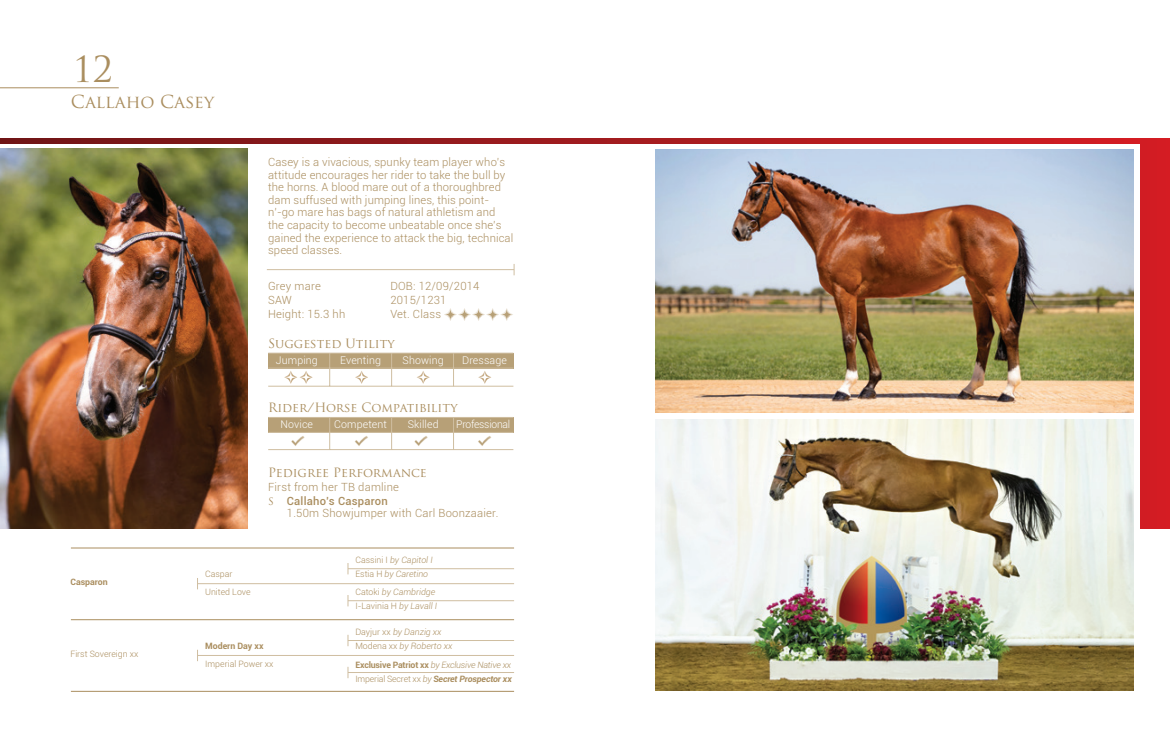
<style>
.page{position:relative;width:1170px;height:745px;background:#fff}
.page>*{position:absolute;margin:0;border:0;box-sizing:border-box;transform-origin:0 0}
.t1{font:35px "Trajan Pro";color:#aa8e5f}
.t2{font:17.5px "Trajan Pro";color:#aa8e5f}
.t3{font:12.5px "Trajan Pro";color:#aa8e5f}
.t4{font:300 11.25px/12.5px "Roboto";letter-spacing:.01em;color:#aa8e5f}
.t5{font:300 10.62px "Roboto";letter-spacing:.01em;color:#fff}
.t6{font:300 10.62px "Roboto";letter-spacing:-.02em;color:#fff}
.t7{font:italic 300 8.75px "Roboto";color:#aa8e5f}
.t8{font:300 8.75px "Roboto";color:#aa8e5f}
.t9{font:italic 300 8.75px "Roboto";letter-spacing:-.02em;color:#aa8e5f}
.t10{font:italic 700 8.75px "Roboto";letter-spacing:-.02em;color:#aa8e5f}
.t11{font:700 8.75px "Roboto";color:#aa8e5f}
.s1{font-family:"Trajan Pro";font-weight:400;font-size:10px}
.s2{font-weight:500}
.s3{font-style:normal}
.s4{font-style:italic}
.s5{font-weight:700;font-style:normal}
.s6{font-weight:300;font-style:normal}
.s7{font-weight:300}
</style>
<div class="page">
<hr style="left:0;top:87px;width:119px;height:1px;background:#aa8e5f">
<img style="left:655px;top:149px;width:478px;height:263px">
<svg style="left:0;top:138px;width:1140px;height:6px;background:#9f191d"></svg>
<div style="left:1140px;top:138px;width:29px;height:390px;background:#d21c23"></div>
<img style="left:0;top:149px;width:247px;height:378px">
<hr style="left:71px;top:619px;width:443px;height:1px;background:#aa8e5f">
<hr style="left:71px;top:547px;width:443px;height:1px;background:#aa8e5f">
<hr style="left:71px;top:690px;width:443px;height:1px;background:#aa8e5f">
<img style="left:655px;top:419px;width:478px;height:271px">
<hr style="left:348px;top:639px;width:166px;height:1px;background:#cfbea1">
<hr style="left:348px;top:671px;width:166px;height:1px;background:#cfbea1">
<hr style="left:197px;top:654px;width:317px;height:1px;background:#cfbea1">
<hr style="left:348px;top:568px;width:166px;height:1px;background:#cfbea1">
<hr style="left:348px;top:600px;width:166px;height:1px;background:#cfbea1">
<hr style="left:197px;top:583px;width:317px;height:1px;background:#cfbea1">
<hr style="left:267px;top:269px;width:247px;height:1px;background:#cfbea1">
<div style="left:268px;top:353px;width:245px;height:15px;background:#b7a077"></div>
<hr style="left:329px;top:353px;width:1px;height:33px;background:#cfbea1">
<hr style="left:391px;top:353px;width:1px;height:33px;background:#cfbea1">
<hr style="left:453px;top:353px;width:1px;height:33px;background:#cfbea1">
<hr style="left:268px;top:352px;width:245px;height:1px;background:#cfbea1">
<hr style="left:268px;top:367px;width:245px;height:1px;background:#cfbea1">
<hr style="left:268px;top:385px;width:245px;height:1px;background:#cfbea1">
<div style="left:268px;top:417px;width:245px;height:15px;background:#b7a077"></div>
<hr style="left:329px;top:417px;width:1px;height:32px;background:#cfbea1">
<hr style="left:391px;top:417px;width:1px;height:32px;background:#cfbea1">
<hr style="left:453px;top:417px;width:1px;height:32px;background:#cfbea1">
<hr style="left:268px;top:417px;width:245px;height:1px;background:#cfbea1">
<hr style="left:268px;top:432px;width:245px;height:1px;background:#cfbea1">
<hr style="left:268px;top:449px;width:245px;height:1px;background:#cfbea1">
<svg style="left:478px;top:436px;width:13px;height:10px"></svg>
<svg style="left:355px;top:436px;width:13px;height:10px"></svg>
<svg style="left:414px;top:436px;width:14px;height:10px"></svg>
<svg style="left:291px;top:436px;width:14px;height:10px"></svg>
<svg style="left:284px;top:371px;width:28px;height:12px"></svg>
<svg style="left:355px;top:371px;width:13px;height:12px"></svg>
<svg style="left:417px;top:371px;width:12px;height:12px"></svg>
<svg style="left:478px;top:371px;width:13px;height:12px"></svg>
<svg style="left:444px;top:308px;width:69px;height:13px"></svg>
<h1 class="t1" style="left:73px;top:47px;width:41px">12</h1>
<h2 class="t2" style="left:71px;top:91px;width:145px">Callaho Casey</h2>
<p class="t11" style="left:70px;top:575px;width:39px">Casparon</p>
<p class="t8" style="left:205px;top:567px;width:29px">Caspar</p>
<p class="t8" style="left:205px;top:585px;width:47px">United Love</p>
<p class="t4" style="left:268px;top:156px;width:247px">Casey is a vivacious, spunky team player who’s attitude encourages her rider to take the bull by the horns. A blood mare out of a thoroughbred dam suffused with jumping lines, this point&shy;n’-go mare has bags of natural athletism and the capacity to become unbeatable once she’s gained the experience to attack the big, technical speed classes.</p>
<p class="t4" style="left:268px;top:279px;width:54px">Grey mare</p>
<p class="t4" style="left:390px;top:279px;width:91px">DOB: 12/09/2014</p>
<p class="t4" style="left:268px;top:293px;width:25px">SAW</p>
<p class="t4" style="left:390px;top:293px;width:58px">2015/1231</p>
<p class="t4" style="left:268px;top:307px;width:79px">Height: 15.3 hh</p>
<p class="t4" style="left:390px;top:307px;width:52px">Vet. Class</p>
<p class="t3" style="left:268px;top:335px;width:128px">Suggested Utility</p>
<p class="t5" style="left:276px;top:353px;width:43px">Jumping</p>
<p class="t5" style="left:340px;top:353px;width:42px">Eventing</p>
<p class="t5" style="left:402px;top:353px;width:43px">Showing</p>
<p class="t5" style="left:462px;top:353px;width:46px">Dressage</p>
<p class="t3" style="left:268px;top:399px;width:191px">Rider/Horse Compatibility</p>
<p class="t5" style="left:280px;top:416px;width:34px">Novice</p>
<p class="t5" style="left:334px;top:416px;width:54px">Competent</p>
<p class="t5" style="left:407px;top:416px;width:32px">Skilled</p>
<p class="t6" style="left:456px;top:416px;width:55px">Professional</p>
<p class="t3" style="left:268px;top:464px;width:160px">Pedigree Performance</p>
<p class="t4" style="left:268px;top:479px;width:132px;line-height:13.8px">First from her TB damline<br><span class="s1">S</span> <span class="s2">Callaho’s Casparon</span></p>
<p class="t4" style="left:287px;top:506px;width:213px">1.50m Showjumper with Carl Boonzaaier.</p>
<p class="t7" style="left:355px;top:553px;width:79px"><span class="s3">Cassini I</span> by Capitol I</p>
<p class="t7" style="left:355px;top:585px;width:81px"><span class="s3">Catoki</span> by Cambridge</p>
<p class="t7" style="left:355px;top:567px;width:74px"><span class="s3">Estia H</span> by Caretino</p>
<p class="t8" style="left:355px;top:599px;width:83px">I-Lavinia H <span class="s4">by Lavall I</span></p>
<p class="t8" style="left:70px;top:647px;width:69px">First Sovereign xx</p>
<p class="t11" style="left:205px;top:639px;width:60px">Modern Day xx</p>
<p class="t8" style="left:205px;top:657px;width:70px">Imperial Power xx</p>
<p class="t7" style="left:355px;top:625px;width:88px"><span class="s3">Dayjur xx</span> by Danzig xx</p>
<p class="t9" style="left:355px;top:658px;width:157px"><span class="s5">Exclusive Patriot xx</span> by Exclusive Native xx</p>
<p class="t7" style="left:355px;top:639px;width:98px"><span class="s3">Modena xx</span> by Roberto xx</p>
<p class="t10" style="left:355px;top:672px;width:158px"><span class="s6">Imperial Secret xx</span> <span class="s7">by</span> Secret Prospector xx</p>
</div>
